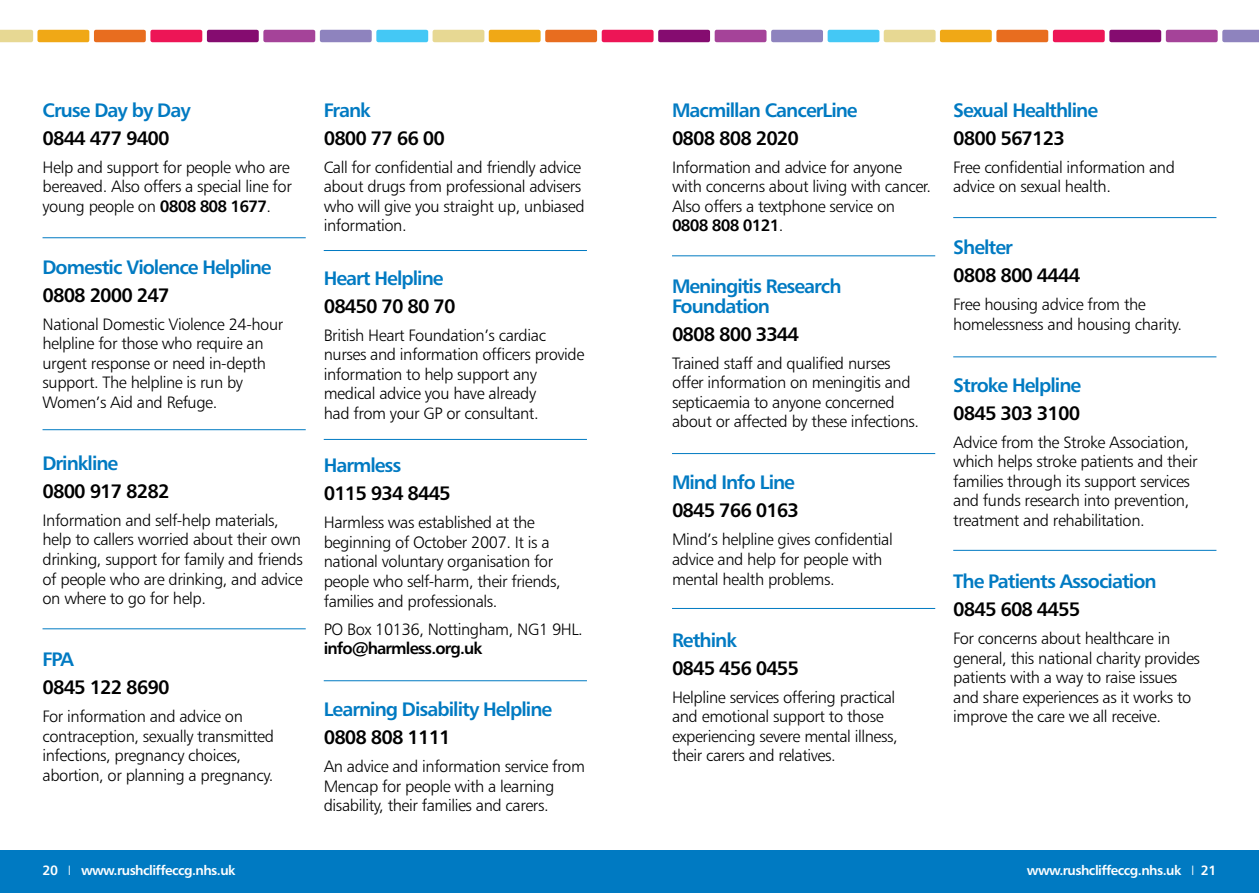
<style>
.page{position:relative;width:1259px;height:893px;background:#fff}
.page>*{position:absolute;margin:0;border:0;box-sizing:border-box;transform-origin:0 0}
.t1{font:19.5px/19.5px "Humanist 777 BT Bold B";letter-spacing:-.05em;color:#007ac2}
.t2{font:19.5px "Humanist 777 BT Bold B";letter-spacing:-.05em;color:#000}
.t3{font:16.5px/19.5px "Humanist 777 BT Light B";letter-spacing:-.025em;color:#000}
.t4{font:16.5px "Humanist 777 BT Bold B";letter-spacing:-.05em;color:#000}
.t5{font:13.5px "Humanist 777 BT Bold B";letter-spacing:-.04em;color:#fff}
.s1{font-family:"Humanist 777 BT Bold B"}
.s2{font-family:"Humanist 777 BT Light B"}
</style>
<div class="page">
<div style="left:0;top:850px;width:1259px;height:43px;background:#007ac2"></div>
<hr style="left:43px;top:237px;width:263px;height:1px;background:#007ac2">
<hr style="left:672px;top:255px;width:263px;height:1px;background:#007ac2">
<hr style="left:953px;top:217px;width:263px;height:1px;background:#007ac2">
<hr style="left:953px;top:356px;width:263px;height:1px;background:#007ac2">
<hr style="left:953px;top:550px;width:263px;height:1px;background:#007ac2">
<hr style="left:672px;top:453px;width:263px;height:1px;background:#007ac2">
<hr style="left:672px;top:608px;width:263px;height:1px;background:#007ac2">
<hr style="left:324px;top:250px;width:263px;height:1px;background:#007ac2">
<hr style="left:324px;top:439px;width:263px;height:1px;background:#007ac2">
<hr style="left:324px;top:680px;width:263px;height:1px;background:#007ac2">
<hr style="left:43px;top:429px;width:263px;height:1px;background:#007ac2">
<hr style="left:43px;top:628px;width:263px;height:1px;background:#007ac2">
<div style="left:940px;top:30px;width:51px;height:12px;background:#f0a816;border-radius:2px"></div>
<div style="left:883px;top:30px;width:52px;height:12px;background:#e7d893;border-radius:2px"></div>
<div style="left:996px;top:30px;width:52px;height:12px;background:#e86d1f;border-radius:2px"></div>
<div style="left:1053px;top:30px;width:51px;height:12px;background:#ed1556;border-radius:2px"></div>
<svg style="left:1222px;top:30px;width:37px;height:12px"></svg>
<div style="left:1165px;top:30px;width:52px;height:12px;background:#a54399;border-radius:2px"></div>
<div style="left:1109px;top:30px;width:52px;height:12px;background:#850c70;border-radius:2px"></div>
<div style="left:489px;top:30px;width:51px;height:12px;background:#f0a816;border-radius:2px"></div>
<div style="left:432px;top:30px;width:52px;height:12px;background:#e7d893;border-radius:2px"></div>
<div style="left:827px;top:30px;width:52px;height:12px;background:#44c8f5;border-radius:2px"></div>
<div style="left:545px;top:30px;width:52px;height:12px;background:#e86d1f;border-radius:2px"></div>
<div style="left:602px;top:30px;width:51px;height:12px;background:#ed1556;border-radius:2px"></div>
<div style="left:771px;top:30px;width:52px;height:12px;background:#8e83be;border-radius:2px"></div>
<div style="left:714px;top:30px;width:52px;height:12px;background:#a54399;border-radius:2px"></div>
<div style="left:658px;top:30px;width:52px;height:12px;background:#850c70;border-radius:2px"></div>
<div style="left:37px;top:30px;width:52px;height:12px;background:#f0a816;border-radius:2px"></div>
<svg style="left:0;top:30px;width:33px;height:12px"></svg>
<div style="left:376px;top:30px;width:52px;height:12px;background:#44c8f5;border-radius:2px"></div>
<div style="left:94px;top:30px;width:52px;height:12px;background:#e86d1f;border-radius:2px"></div>
<div style="left:150px;top:30px;width:52px;height:12px;background:#ed1556;border-radius:2px"></div>
<div style="left:320px;top:30px;width:52px;height:12px;background:#8e83be;border-radius:2px"></div>
<div style="left:263px;top:30px;width:52px;height:12px;background:#a54399;border-radius:2px"></div>
<div style="left:207px;top:30px;width:52px;height:12px;background:#850c70;border-radius:2px"></div>
<p class="t1" style="left:43px;top:100px;width:150px">Cruse Day by Day</p>
<p class="t2" style="left:43px;top:126px;width:129px">0844 477 9400</p>
<p class="t3" style="left:43px;top:157px;width:251px;text-align:justify">Help and support for people who are bereaved. Also offers a special line for young people on <span class="s1">0808 808 1677</span>.</p>
<p class="t1" style="left:43px;top:257px;width:231px">Domestic Violence Helpline</p>
<p class="t2" style="left:43px;top:283px;width:129px">0808 2000 247</p>
<p class="t3" style="left:43px;top:314px;width:242px">National Domestic Violence 24-hour helpline for those who require an urgent response or need in-depth support. The helpline is run by<br>Women’s Aid and Refuge.</p>
<p class="t1" style="left:43px;top:453px;width:77px">Drinkline</p>
<p class="t2" style="left:43px;top:479px;width:129px">0800 917 8282</p>
<p class="t3" style="left:43px;top:510px;width:262px">Information and self-help materials, help to callers worried about their own drinking, support for family and friends of people who are drinking, and advice on where to go for help.</p>
<p class="t1" style="left:43px;top:649px;width:33px">FPA</p>
<p class="t2" style="left:43px;top:675px;width:129px">0845 122 8690</p>
<p class="t3" style="left:43px;top:706px;width:233px">For information and advice on contraception, sexually transmitted infections, pregnancy choices, abortion, or planning a pregnancy.</p>
<p class="t1" style="left:324px;top:100px;width:49px">Frank</p>
<p class="t2" style="left:324px;top:126px;width:123px">0800 77 66 00</p>
<p class="t3" style="left:324px;top:157px;width:262px">Call for confidential and friendly advice about drugs from professional advisers who will give you straight up, unbiased information.</p>
<p class="t1" style="left:324px;top:268px;width:121px">Heart Helpline</p>
<p class="t2" style="left:324px;top:294px;width:133px">08450 70 80 70</p>
<p class="t3" style="left:324px;top:325px;width:262px">British Heart Foundation’s cardiac nurses and information officers provide information to help support any medical advice you have already<br>had from your GP or consultant.</p>
<p class="t1" style="left:324px;top:455px;width:79px">Harmless</p>
<p class="t2" style="left:324px;top:481px;width:129px">0115 934 8445</p>
<p class="t3" style="left:324px;top:513px;width:239px">Harmless was established at the beginning of October 2007. It is a national voluntary organisation for people who self-harm, their friends, families and professionals.</p>
<p class="t3" style="left:324px;top:619px;width:261px">PO Box 10136, Nottingham, NG1 9HL.</p>
<p class="t4" style="left:324px;top:638px;width:160px">info@harmless.org.uk</p>
<p class="t1" style="left:324px;top:699px;width:230px">Learning Disability Helpline</p>
<p class="t2" style="left:324px;top:725px;width:129px">0808 808 1111</p>
<p class="t3" style="left:324px;top:756px;width:263px">An advice and information service from<br>Mencap for people with a learning disability, their families and carers.</p>
<p class="t1" style="left:672px;top:100px;width:187px">Macmillan CancerLine</p>
<p class="t2" style="left:672px;top:126px;width:129px">0808 808 2020</p>
<p class="t3" style="left:672px;top:157px;width:261px">Information and advice for anyone with concerns about living with cancer.<br>Also offers a textphone service on</p>
<p class="t4" style="left:672px;top:215px;width:113px">0808 808 0121<span class="s2">.</span></p>
<p class="t1" style="left:672px;top:276px;width:171px">Meningitis Research<br>Foundation</p>
<p class="t2" style="left:672px;top:322px;width:129px">0808 800 3344</p>
<p class="t3" style="left:672px;top:353px;width:249px">Trained staff and qualified nurses offer information on meningitis and septicaemia to anyone concerned about or affected by these infections.</p>
<p class="t1" style="left:672px;top:472px;width:124px">Mind Info Line</p>
<p class="t2" style="left:672px;top:498px;width:129px">0845 766 0163</p>
<p class="t3" style="left:672px;top:530px;width:222px">Mind’s helpline gives confidential advice and help for people with mental health problems.</p>
<p class="t1" style="left:672px;top:629px;width:66px">Rethink</p>
<p class="t2" style="left:672px;top:655px;width:129px">0845 456 0455</p>
<p class="t3" style="left:672px;top:687px;width:227px">Helpline services offering practical and emotional support to those experiencing severe mental illness, their carers and relatives.</p>
<p class="t1" style="left:953px;top:100px;width:146px">Sexual Healthline</p>
<p class="t2" style="left:953px;top:126px;width:113px">0800 567123</p>
<p class="t3" style="left:953px;top:157px;width:223px">Free confidential information and advice on sexual health.</p>
<p class="t1" style="left:953px;top:237px;width:61px">Shelter</p>
<p class="t2" style="left:953px;top:263px;width:129px">0808 800 4444</p>
<p class="t3" style="left:953px;top:295px;width:230px">Free housing advice from the homelessness and housing charity.</p>
<p class="t1" style="left:953px;top:375px;width:129px">Stroke Helpline</p>
<p class="t2" style="left:953px;top:401px;width:129px">0845 303 3100</p>
<p class="t3" style="left:953px;top:432px;width:246px">Advice from the Stroke Association, which helps stroke patients and their families through its support services and funds research into prevention, treatment and rehabilitation.</p>
<p class="t1" style="left:953px;top:571px;width:205px">The Patients Association</p>
<p class="t2" style="left:953px;top:597px;width:129px">0845 608 4455</p>
<p class="t3" style="left:953px;top:628px;width:248px">For concerns about healthcare in general, this national charity provides patients with a way to raise issues and share experiences as it works to improve the care we all receive.</p>
<p class="t5" style="left:43px;top:862px;width:194px">20 <span class="s2">I</span> www.rushcliffeccg.nhs.uk</p>
<p class="t5" style="left:1027px;top:862px;width:191px">www.rushcliffeccg.nhs.uk <span class="s2">I</span> 21</p>
</div>
